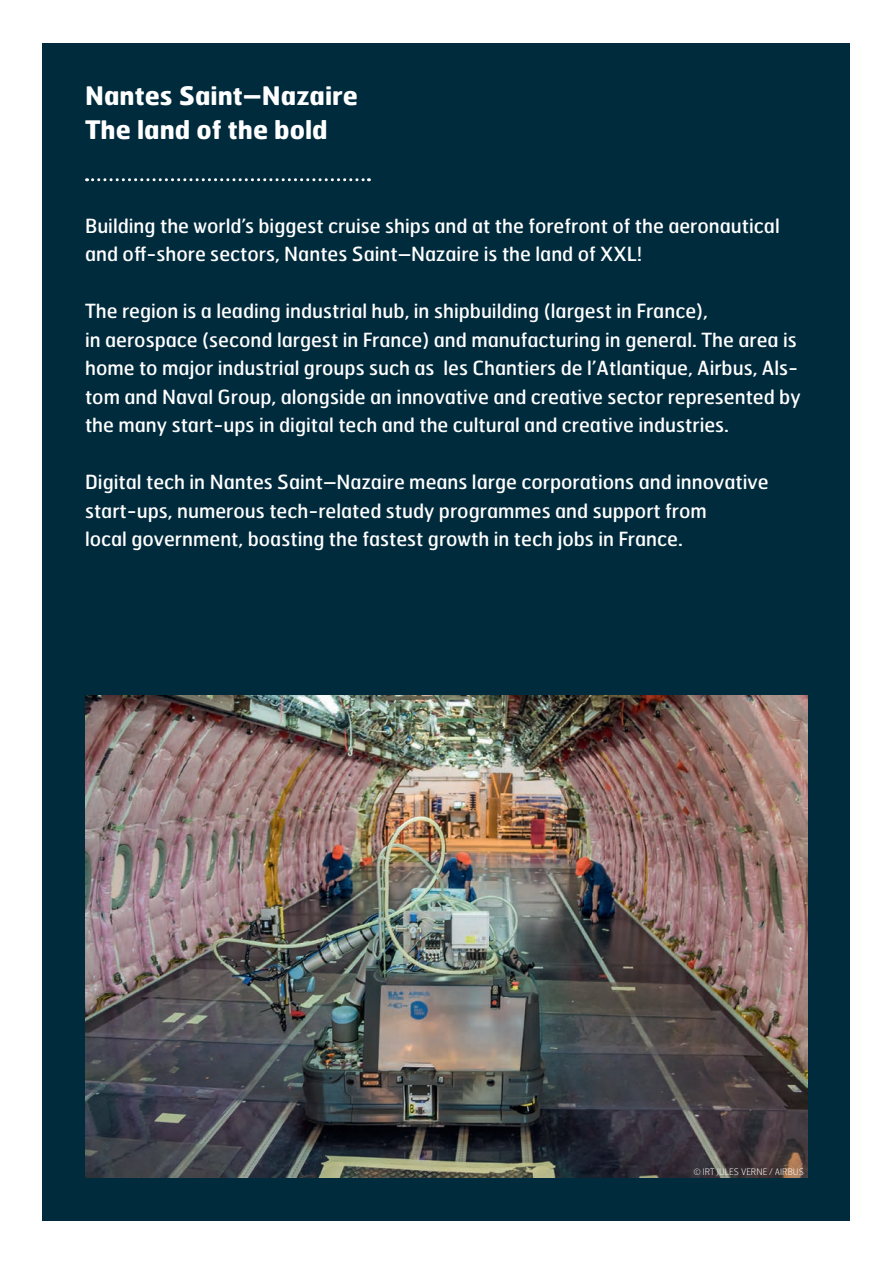
<style>
.page{position:relative;width:893px;height:1263px;background:#fff}
.page>*{position:absolute;margin:0;border:0;box-sizing:border-box;transform-origin:0 0}
.t1{font:700 25.5px/34.5px "Hermes FB";color:#fff}
.t2{font:19.5px/28.5px "Hermes FB";color:#fff}
.t3{font:100 9px "Hermes FB";color:#fff}
</style>
<div class="page">
<div style="left:43px;top:43px;width:807px;height:1177px;background:#002b3d"></div>
<svg style="left:87px;top:178px;width:282px;height:3px"></svg>
<img style="left:85px;top:696px;width:723px;height:482px">
<h1 class="t1" style="left:85px;top:77px;width:274px">Nantes Saint–Nazaire<br>The land of the bold</h1>
<p class="t2" style="left:85px;top:211px;width:696px">Building the world’s biggest cruise ships and at the forefront of the aeronautical and off-shore sectors, Nantes Saint–Nazaire is the land of XXL!</p>
<p class="t2" style="left:85px;top:296px;width:717px">The region is a leading industrial hub, in shipbuilding (largest in France),<br>in aerospace (second largest in France) and manufacturing in general. The area is home to major industrial groups such as les Chantiers de l’Atlantique, Airbus, Als&shy;tom and Naval Group, alongside an innovative and creative sector represented by the many start-ups in digital tech and the cultural and creative industries.</p>
<p class="t2" style="left:85px;top:467px;width:685px">Digital tech in Nantes Saint–Nazaire means large corporations and innovative start-ups, numerous tech-related study programmes and support from<br>local government, boasting the fastest growth in tech jobs in France.</p>
<p class="t3" style="left:694px;top:1166px;width:111px">© IRT JULES VERNE / AIRBUS</p>
</div>
